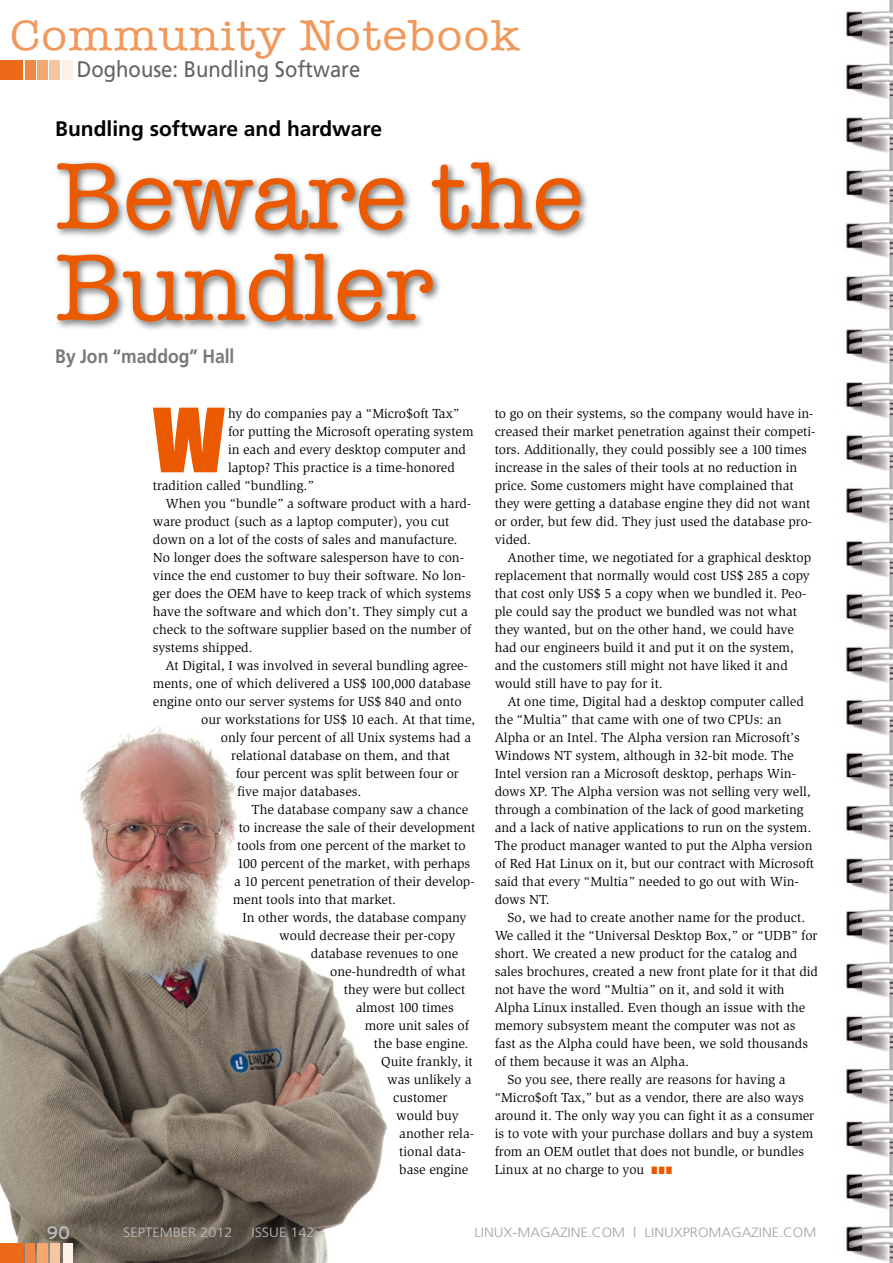
<style>
.page{position:relative;width:893px;height:1263px;background:#fff}
.page>*{position:absolute;margin:0;border:0;box-sizing:border-box;transform-origin:0 0}
.t1{font:97.5px/91.5px "American Typewriter";color:#eb5a00}
.t2{font:81.75px "Impact";color:#eb5a00;scale:1.08 1}
.t3{font:43.5px "American Typewriter";letter-spacing:.03em;color:#f1985b;scale:1.08 1}
.t4{font:22.5px "Frutiger";color:#636267;scale:.9 1}
.t5{font:700 21px "Frutiger";color:#000}
.t6{font:700 19.5px "Frutiger";color:#79787c;scale:.9 1}
.t7{font:18px "Interstate";color:#bdbfc1}
.t8{font:13.5px/18px "Slimbach";color:#000}
.t9{font:300 13.5px "Frutiger";color:#a3a3a7;scale:1.08 1}
.t10{font:300 13.5px "Frutiger";color:#bdbfc1;scale:1.08 1}
.s1{color:#eb5a00}
</style>
<div class="page">
<img style="left:0;top:726px;width:387px;height:537px">
<div style="left:53px;top:158px;width:536px;height:173px;background:#000;opacity:.54"></div>
<div style="left:0;top:61px;width:23px;height:19px;background:#ec6a1a"></div>
<div style="left:38px;top:61px;width:10px;height:19px;background:#f3a871"></div>
<div style="left:63px;top:61px;width:10px;height:19px;background:#fdf0e6"></div>
<div style="left:25px;top:61px;width:10px;height:19px;background:#ef8846"></div>
<div style="left:50px;top:61px;width:10px;height:19px;background:#f7c6a1"></div>
<div style="left:0;top:1244px;width:23px;height:19px;background:#ec6a1a"></div>
<div style="left:38px;top:1244px;width:10px;height:19px;background:#f3a871"></div>
<div style="left:63px;top:1244px;width:10px;height:19px;background:#fdf0e6"></div>
<div style="left:25px;top:1244px;width:10px;height:19px;background:#ef8846"></div>
<div style="left:50px;top:1244px;width:10px;height:19px;background:#f7c6a1"></div>
<img style="left:845px;top:0;width:48px;height:1263px">
<h3 class="t3" style="left:10px;top:2px;width:473px">Community Notebook</h3>
<h3 class="t4" style="left:77px;top:56px;width:317px">Doghouse: Bundling Software</h3>
<h3 class="t5" style="left:55px;top:117px;width:328px">Bundling software and hardware</h3>
<h1 class="t1" style="left:55px;top:147px;width:530px">Beware the<br>Bundler</h1>
<h3 class="t6" style="left:55px;top:345px;width:201px">By Jon “maddog” Hall</h3>
<h2 class="t2" style="left:153px;top:390px;width:68px">W</h2>
<p class="t8" style="left:228px;top:405px;width:233px">hy do companies pay a “Micro$oft Tax”</p>
<p class="t8" style="left:228px;top:423px;width:247px">for putting the Microsoft operating system</p>
<p class="t8" style="left:228px;top:441px;width:239px">in each and every desktop computer and</p>
<p class="t8" style="left:228px;top:459px;width:228px">laptop? This practice is a time-honored</p>
<p class="t8" style="left:153px;top:477px;width:163px">tradition called “bundling.”</p>
<p class="t8" style="left:166px;top:495px;width:307px">When you “bundle” a software product with a hard-</p>
<p class="t8" style="left:153px;top:513px;width:298px">ware product (such as a laptop computer), you cut</p>
<p class="t8" style="left:153px;top:531px;width:306px">down on a lot of the costs of sales and manufacture.</p>
<p class="t8" style="left:153px;top:549px;width:313px">No longer does the software salesperson have to con-</p>
<p class="t8" style="left:153px;top:567px;width:314px">vince the end customer to buy their software. No lon-</p>
<p class="t8" style="left:153px;top:585px;width:320px">ger does the OEM have to keep track of which systems</p>
<p class="t8" style="left:153px;top:603px;width:316px">have the software and which don’t. They simply cut a</p>
<p class="t8" style="left:153px;top:621px;width:320px">check to the software supplier based on the number of</p>
<p class="t8" style="left:153px;top:639px;width:101px">systems shipped.</p>
<p class="t8" style="left:166px;top:657px;width:304px">At Digital, I was involved in several bundling agree-</p>
<p class="t8" style="left:153px;top:675px;width:319px">ments, one of which delivered a US$ 100,000 database</p>
<p class="t8" style="left:153px;top:693px;width:310px">engine onto our server systems for US$ 840 and onto</p>
<p class="t8" style="left:201px;top:711px;width:275px">our workstations for US$ 10 each. At that time,</p>
<p class="t8" style="left:221px;top:729px;width:252px">only four percent of all Unix systems had a</p>
<p class="t8" style="left:231px;top:747px;width:220px">relational database on them, and that</p>
<p class="t8" style="left:236px;top:765px;width:225px">four percent was split between four or</p>
<p class="t8" style="left:237px;top:783px;width:126px">five major databases.</p>
<p class="t8" style="left:251px;top:801px;width:218px">The database company saw a chance</p>
<p class="t8" style="left:239px;top:819px;width:238px">to increase the sale of their development</p>
<p class="t8" style="left:237px;top:837px;width:230px">tools from one percent of the market to</p>
<p class="t8" style="left:237px;top:855px;width:235px">100 percent of the market, with perhaps</p>
<p class="t8" style="left:234px;top:873px;width:242px">a 10 percent penetration of their develop-</p>
<p class="t8" style="left:233px;top:891px;width:165px">ment tools into that market.</p>
<p class="t8" style="left:242px;top:909px;width:226px">In other words, the database company</p>
<p class="t8" style="left:279px;top:927px;width:178px">would decrease their per-copy</p>
<p class="t8" style="left:311px;top:945px;width:149px">database revenues to one</p>
<p class="t8" style="left:330px;top:963px;width:137px">one-hundredth of what</p>
<p class="t8" style="left:344px;top:981px;width:123px">they were but collect</p>
<p class="t8" style="left:356px;top:999px;width:100px">almost 100 times</p>
<p class="t8" style="left:365px;top:1017px;width:106px">more unit sales of</p>
<p class="t8" style="left:374px;top:1035px;width:96px">the base engine.</p>
<p class="t8" style="left:381px;top:1053px;width:93px">Quite frankly, it</p>
<p class="t8" style="left:387px;top:1071px;width:86px">was unlikely a</p>
<p class="t8" style="left:393px;top:1089px;width:56px">customer</p>
<p class="t8" style="left:396px;top:1107px;width:64px">would buy</p>
<p class="t8" style="left:399px;top:1125px;width:76px">another rela-</p>
<p class="t8" style="left:399px;top:1143px;width:68px">tional data-</p>
<p class="t8" style="left:399px;top:1161px;width:71px">base engine</p>
<p class="t8" style="left:495px;top:405px;width:322px">to go on their systems, so the company would have in&shy;creased their market penetration against their competi&shy;tors. Additionally, they could possibly see a 100 times increase in the sales of their tools at no reduction in price. Some customers might have complained that they were getting a database engine they did not want or order, but few did. They just used the database pro&shy;vided.</p>
<p class="t8" style="left:495px;top:549px;width:318px;text-indent:13px">Another time, we negotiated for a graphical desktop replacement that normally would cost US$ 285 a copy that cost only US$ 5 a copy when we bundled it. Peo&shy;ple could say the product we bundled was not what they wanted, but on the other hand, we could have had our engineers build it and put it on the system, and the customers still might not have liked it and would still have to pay for it.</p>
<p class="t8" style="left:495px;top:693px;width:321px;text-indent:13px">At one time, Digital had a desktop computer called the “Multia” that came with one of two CPUs: an Alpha or an Intel. The Alpha version ran Microsoft’s Windows NT system, although in 32-bit mode. The Intel version ran a Microsoft desktop, perhaps Win&shy;dows XP. The Alpha version was not selling very well, through a combination of the lack of good marketing and a lack of native applications to run on the system.<br>The product manager wanted to put the Alpha version of Red Hat Linux on it, but our contract with Microsoft said that every “Multia” needed to go out with Win&shy;dows NT.</p>
<p class="t8" style="left:507px;top:909px;width:299px">So, we had to create another name for the product.</p>
<p class="t8" style="left:495px;top:927px;width:324px">We called it the “Universal Desktop Box,” or “UDB” for</p>
<p class="t8" style="left:495px;top:945px;width:304px">short. We created a new product for the catalog and</p>
<p class="t8" style="left:495px;top:962px;width:325px">sales brochures, created a new front plate for it that did</p>
<p class="t8" style="left:495px;top:980px;width:291px">not have the word “Multia” on it, and sold it with</p>
<p class="t8" style="left:495px;top:998px;width:312px">Alpha Linux installed. Even though an issue with the</p>
<p class="t8" style="left:495px;top:1016px;width:302px">memory subsystem meant the computer was not as</p>
<p class="t8" style="left:495px;top:1034px;width:315px">fast as the Alpha could have been, we sold thousands</p>
<p class="t8" style="left:495px;top:1052px;width:196px">of them because it was an Alpha.</p>
<p class="t8" style="left:507px;top:1070px;width:280px">So you see, there really are reasons for having a</p>
<p class="t8" style="left:495px;top:1088px;width:311px">“Micro$oft Tax,” but as a vendor, there are also ways</p>
<p class="t8" style="left:495px;top:1106px;width:321px">around it. The only way you can fight it as a consumer</p>
<p class="t8" style="left:495px;top:1124px;width:320px">is to vote with your purchase dollars and buy a system</p>
<p class="t8" style="left:495px;top:1142px;width:311px">from an OEM outlet that does not bundle, or bundles</p>
<p class="t8" style="left:495px;top:1160px;width:179px">Linux at no charge to you <span class="s1">■</span> <span class="s1">■</span> <span class="s1">■</span></p>
<h3 class="t7" style="left:47px;top:1222px;width:25px">90</h3>
<p class="t10" style="left:123px;top:1224px;width:103px">SEPTEMBER 2012</p>
<p class="t10" style="left:251px;top:1224px;width:60px">ISSUE 142</p>
<p class="t9" style="left:474px;top:1224px;width:318px">LINUX-MAGAZINE.COM | LINUXPROMAGAZINE.COM</p>
</div>
